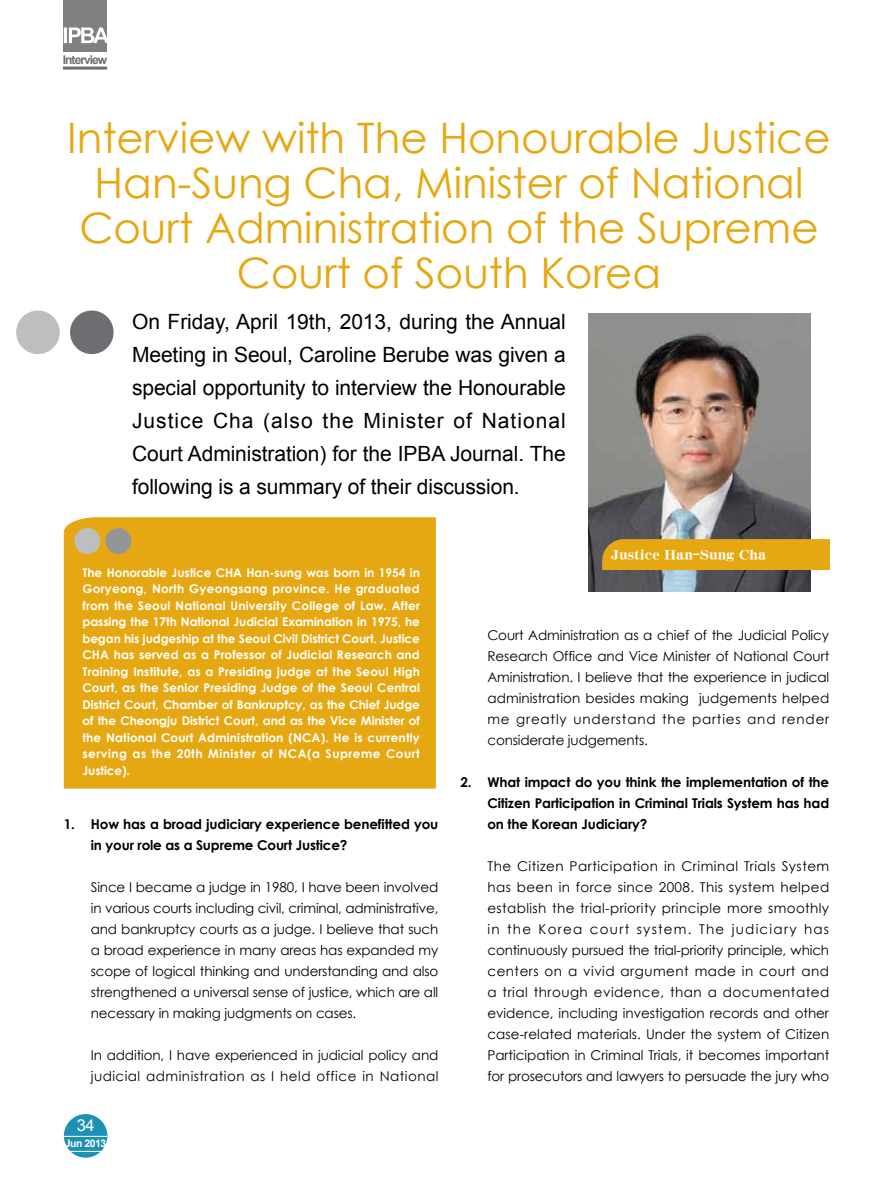
<style>
.page{position:relative;width:893px;height:1191px;background:#fff}
.page>*{position:absolute;margin:0;border:0;box-sizing:border-box;transform-origin:0 0}
.t1{font:42px/45px "Century Gothic";color:#e5a812;text-align:center}
.t2{font:21px/33px "Arial";letter-spacing:-.005em;color:#000;text-align:justify}
.t3{font:16.5px "Arial";color:#fff}
.t4{font:13.5px/21px "Century Gothic";letter-spacing:-.01em;color:#000;text-align:justify}
.t5{font:700 13.5px/21px "Century Gothic";letter-spacing:-.01em;color:#000;text-align:justify}
.t6{font:13.5px/21px "Century Gothic";letter-spacing:.035em;color:#000}
.t7{font:700 12px/16.5px "Century Gothic";letter-spacing:.045em;color:#fff;text-align:justify}
.t8{font:12px "AR Roman 2 Black Euro";letter-spacing:.005em;color:#fff}
.t9{font:700 12px "Arial";letter-spacing:-.08em;color:#6d6e71}
.t10{font:700 10.5px "Arial";letter-spacing:-.05em;color:#fff}
</style>
<div class="page">
<div style="left:64px;top:1114px;width:43px;height:43px;background:#1e90b3;border-radius:50%"></div>
<hr style="left:64px;top:1136px;width:43px;height:1px;background:#fff">
<hr style="left:64px;top:1151px;width:43px;height:1px;background:#fff">
<img style="left:589px;top:314px;width:221px;height:277px">
<div style="left:70px;top:310px;width:44px;height:44px;background:#6d6e71;border-radius:50%"></div>
<div style="left:16px;top:310px;width:44px;height:44px;background:#bcbec0;border-radius:50%"></div>
<div style="left:602px;top:539px;width:228px;height:31px;background:#e5a812"></div>
<hr style="left:63px;top:67px;width:44px;height:3px;background:#6d6e71">
<div style="left:64px;top:0;width:43px;height:52px;background:#808080"></div>
<svg style="left:64px;top:27px;width:43px;height:16px"></svg>
<div style="left:64px;top:517px;width:372px;height:271px;background:#e5a812"></div>
<div style="left:74px;top:528px;width:26px;height:26px;background:#bcbec0;border-radius:50%"></div>
<div style="left:105px;top:528px;width:26px;height:26px;background:#939598;border-radius:50%"></div>
<p class="t9" style="left:63px;top:51px;width:46px">Interview</p>
<p class="t1" style="left:67px;top:115px;width:765px">Interview with The Honourable Justice<br>Han-Sung Cha, Minister of National<br>Court Administration of the Supreme<br>Court of South Korea</p>
<p class="t2" style="left:132px;top:306px;width:435px">On Friday, April 19th, 2013, during the Annual Meeting in Seoul, Caroline Berube was given a special opportunity to interview the Honourable Justice Cha (also the Minister of National Court Administration) for the IPBA Journal. The following is a summary of their discussion.</p>
<p class="t7" style="left:82px;top:564px;width:339px">The Honorable Justice CHA Han-sung was born in 1954 in Goryeong, North Gyeongsang province. He graduated from the Seoul National University College of Law. After passing the 17th National Judicial Examination in 1975, he began his judgeship at the Seoul Civil District Court. Justice CHA has served as a Professor of Judicial Research and Training Institute, as a Presiding judge at the Seoul High Court, as the Senior Presiding Judge of the Seoul Central District Court, Chamber of Bankruptcy, as the Chief Judge of the Cheongju District Court, and as the Vice Minister of the National Court Administration (NCA). He is currently serving as the 20th Minister of NCA(a Supreme Court Justice).</p>
<p class="t5" style="left:91px;top:812px;width:349px;text-indent:-27px">1. How has a broad judiciary experience benefitted you in your role as a Supreme Court Justice?</p>
<p class="t4" style="left:91px;top:876px;width:349px">Since I became a judge in 1980, I have been involved in various courts including civil, criminal, administrative, and bankruptcy courts as a judge. I believe that such a broad experience in many areas has expanded my scope of logical thinking and understanding and also strengthened a universal sense of justice, which are all necessary in making judgments on cases.</p>
<p class="t6" style="left:91px;top:1044px;width:349px">In addition, I have experienced in judicial policy and judicial administration as I held office in National</p>
<p class="t3" style="left:77px;top:1114px;width:19px">34</p>
<p class="t10" style="left:65px;top:1136px;width:43px">Jun 2013</p>
<p class="t8" style="left:611px;top:548px;width:157px">Justice Han-Sung Cha</p>
<p class="t4" style="left:487px;top:624px;width:343px">Court Administration as a chief of the Judicial Policy Research Office and Vice Minister of National Court Aministration. I believe that the experience in judical administration besides making judgements helped me greatly understand the parties and render considerate judgements.</p>
<p class="t5" style="left:487px;top:771px;width:343px;text-indent:-27px">2. What impact do you think the implementation of the Citizen Participation in Criminal Trials System has had on the Korean Judiciary?</p>
<p class="t4" style="left:487px;top:855px;width:343px">The Citizen Participation in Criminal Trials System has been in force since 2008. This system helped establish the trial-priority principle more smoothly in the Korea court system. The judiciary has continuously pursued the trial-priority principle, which centers on a vivid argument made in court and a trial through evidence, than a documentated evidence, including investigation records and other case-related materials. Under the system of Citizen Participation in Criminal Trials, it becomes important for prosecutors and lawyers to persuade the jury who</p>
</div>
